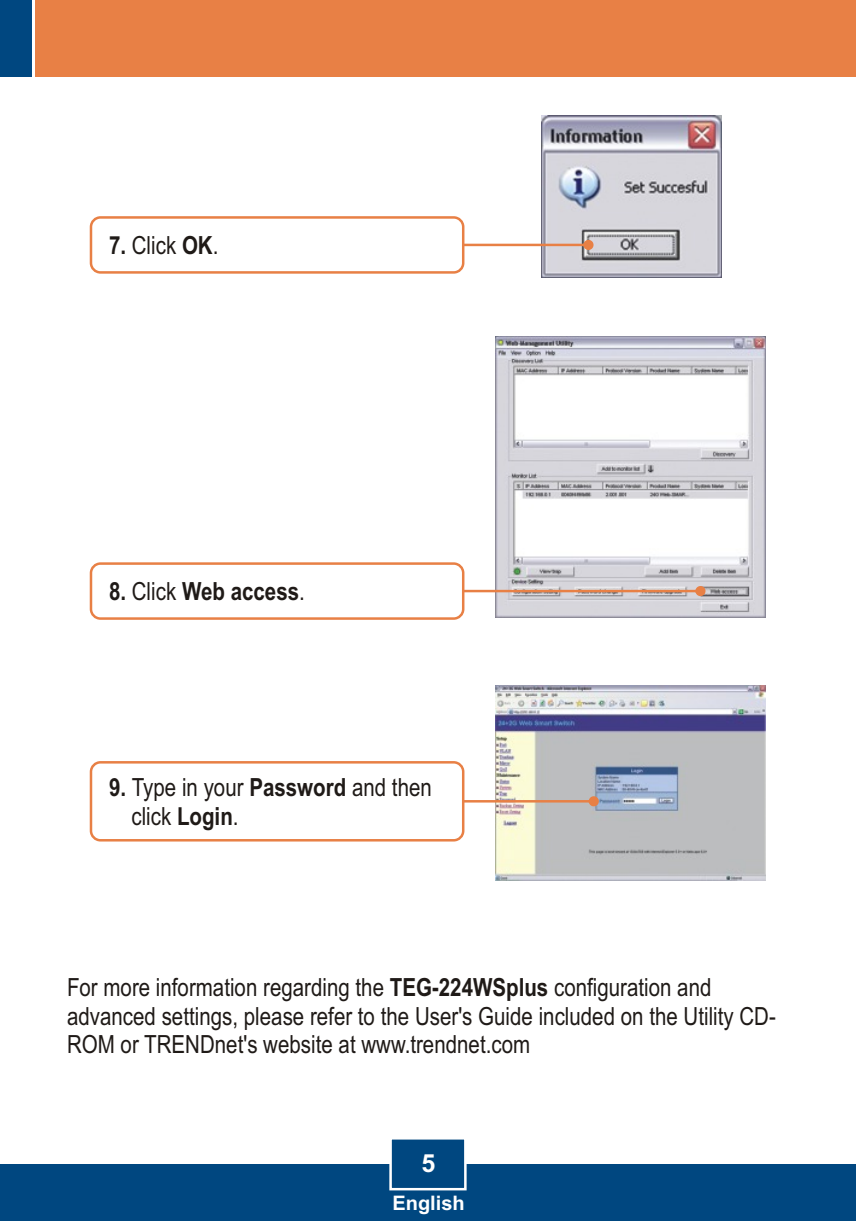
<style>
.page{position:relative;width:856px;height:1221px;background:#fff}
.page>*{position:absolute;margin:0;border:0;box-sizing:border-box;transform-origin:0 0}
.t1{font:25px/28.2px "Arial Narrow";color:#1f1a17}
.t2{font:700 25px "Arial Narrow";color:#1f1a17}
.t3{font:700 25px "Arial";color:#fff}
.t4{font:700 20px "Arial";color:#fff}
.s1{font-weight:700}
.s2{font-weight:400}
</style>
<div class="page">
<img style="left:495px;top:685px;width:269px;height:195px">
<img style="left:495px;top:336px;width:270px;height:282px">
<div style="left:0;top:1164px;width:855px;height:57px;background:#004780"></div>
<div style="left:35px;top:0;width:820px;height:77px;background:#e88045"></div>
<div style="left:0;top:0;width:32px;height:77px;background:#004780"></div>
<svg style="left:389px;top:1139px;width:78px;height:52px"></svg>
<svg style="left:464px;top:586px;width:241px;height:10px;background:#d6b9ac"></svg>
<svg style="left:464px;top:796px;width:134px;height:10px"></svg>
<img style="left:541px;top:116px;width:180px;height:162px">
<svg style="left:464px;top:240px;width:129px;height:10px"></svg>
<div style="left:90px;top:216px;width:374px;height:58px;background:#fff;border:3px solid #e88045;border-radius:9px"></div>
<div style="left:90px;top:562px;width:374px;height:58px;background:#fff;border:3px solid #e88045;border-radius:9px"></div>
<div style="left:90px;top:761px;width:374px;height:80px;background:#fff;border:3px solid #e88045;border-radius:9px"></div>
<p class="t1" style="left:109px;top:233px;width:111px"><span class="s1">7.</span> Click <span class="s1">OK</span>.</p>
<p class="t2" style="left:109px;top:582px;width:197px">8. <span class="s2">Click</span> Web access<span class="s2">.</span></p>
<p class="t1" style="left:131px;top:775px;width:302px;text-indent:-22px"><span class="s1">9.</span> Type in your <span class="s1">Password</span> and then click <span class="s1">Login</span>.</p>
<p class="t1" style="left:67px;top:975px;width:710px">For more information regarding the <span class="s1">TEG-224WSplus</span> configuration and advanced settings, please refer to the User's Guide included on the Utility CD-<br>ROM or TRENDnet's website at www.trendnet.com</p>
<p class="t3" style="left:421px;top:1154px;width:15px">5</p>
<p class="t4" style="left:392px;top:1195px;width:74px">English</p>
</div>
